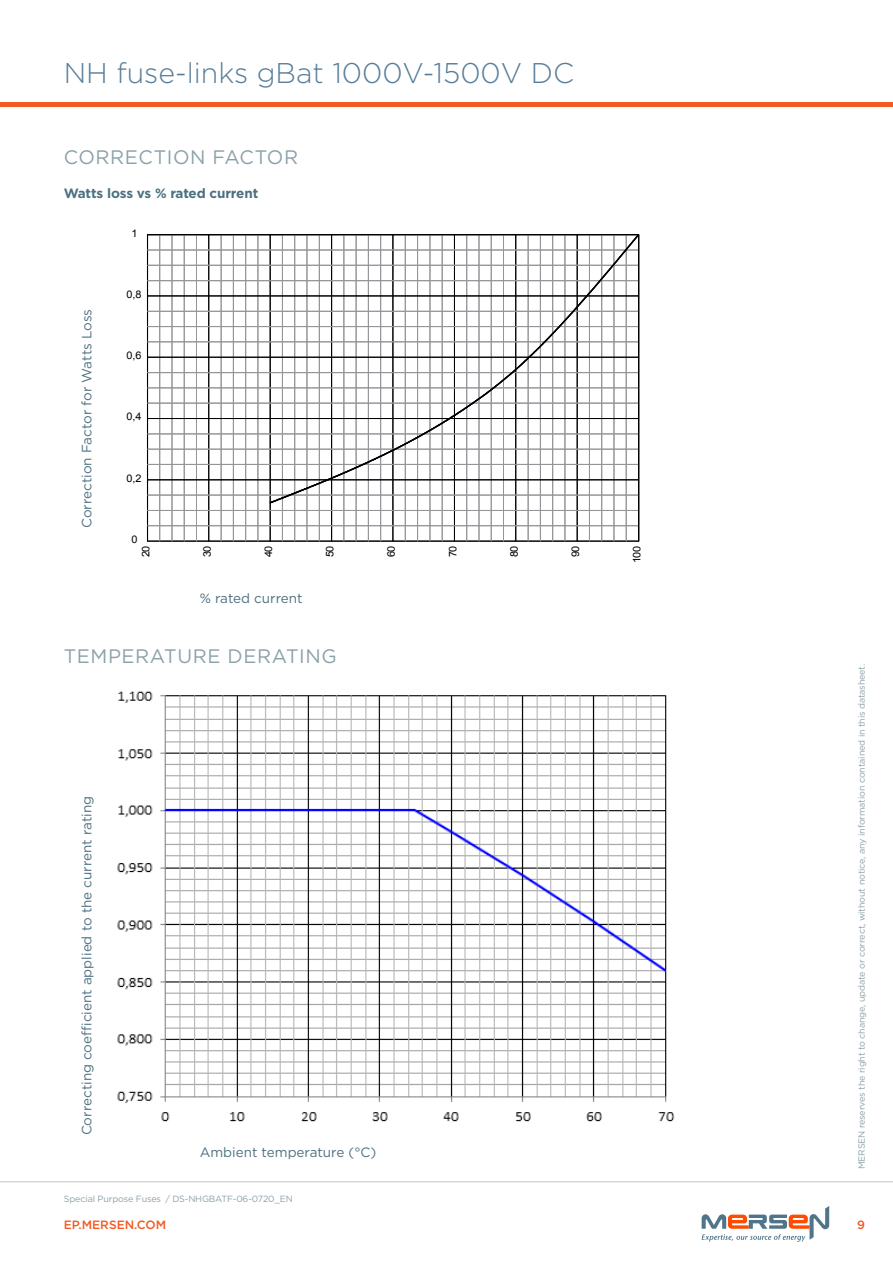
<style>
.page{position:relative;width:893px;height:1263px;background:#fff}
.page>*{position:absolute;margin:0;border:0;box-sizing:border-box;transform-origin:0 0}
.t1{font:300 28.5px "Gotham";color:#587d98}
.t2{font:19.5px "Gotham";letter-spacing:.03em;color:#8ba1a9}
.t3{font:13.5px "Gotham";color:#4c7080}
.t4{font:700 13.5px "Gotham";letter-spacing:-.01em;color:#4c7080}
.t5{font:500 12px "Gotham";color:#f15a22}
.t6{font:10.5px "Arial";letter-spacing:-.025em;color:#000;scale:1.04 1}
.t7{font:9px "Gotham";letter-spacing:-.015em;color:#8ba1a9}
</style>
<div class="page">
<hr style="left:0;top:102px;width:893px;height:4px;background:#f15a22">
<hr style="left:0;top:1181px;width:893px;height:1px;background:#bec8cd">
<svg style="left:702px;top:1206px;width:127px;height:36px"></svg>
<img style="left:117px;top:691px;width:558px;height:431px">
<hr style="left:147px;top:541px;width:492px;height:1px;background:#000">
<hr style="left:159px;top:235px;width:1px;height:306px;background:#939598">
<hr style="left:172px;top:235px;width:1px;height:306px;background:#939598">
<hr style="left:184px;top:235px;width:1px;height:306px;background:#939598">
<hr style="left:196px;top:235px;width:1px;height:306px;background:#939598">
<hr style="left:208px;top:235px;width:1px;height:306px;background:#000">
<hr style="left:221px;top:235px;width:1px;height:306px;background:#939598">
<hr style="left:233px;top:235px;width:1px;height:306px;background:#939598">
<hr style="left:245px;top:235px;width:1px;height:306px;background:#939598">
<hr style="left:258px;top:235px;width:1px;height:306px;background:#939598">
<hr style="left:270px;top:235px;width:1px;height:306px;background:#000">
<hr style="left:282px;top:235px;width:1px;height:306px;background:#939598">
<hr style="left:294px;top:235px;width:1px;height:306px;background:#939598">
<hr style="left:307px;top:235px;width:1px;height:306px;background:#939598">
<hr style="left:319px;top:235px;width:1px;height:306px;background:#939598">
<hr style="left:331px;top:235px;width:1px;height:306px;background:#000">
<hr style="left:344px;top:235px;width:1px;height:306px;background:#939598">
<hr style="left:356px;top:235px;width:1px;height:306px;background:#939598">
<hr style="left:368px;top:235px;width:1px;height:306px;background:#939598">
<hr style="left:380px;top:235px;width:1px;height:306px;background:#939598">
<hr style="left:392px;top:235px;width:1px;height:306px;background:#000">
<hr style="left:405px;top:235px;width:1px;height:306px;background:#939598">
<hr style="left:417px;top:235px;width:1px;height:306px;background:#939598">
<hr style="left:430px;top:235px;width:1px;height:306px;background:#939598">
<hr style="left:442px;top:235px;width:1px;height:306px;background:#939598">
<hr style="left:454px;top:235px;width:1px;height:306px;background:#000">
<hr style="left:466px;top:235px;width:1px;height:306px;background:#939598">
<hr style="left:479px;top:235px;width:1px;height:306px;background:#939598">
<hr style="left:491px;top:235px;width:1px;height:306px;background:#939598">
<hr style="left:503px;top:235px;width:1px;height:306px;background:#939598">
<hr style="left:515px;top:235px;width:1px;height:306px;background:#000">
<hr style="left:528px;top:235px;width:1px;height:306px;background:#939598">
<hr style="left:540px;top:235px;width:1px;height:306px;background:#939598">
<hr style="left:552px;top:235px;width:1px;height:306px;background:#939598">
<hr style="left:565px;top:235px;width:1px;height:306px;background:#939598">
<hr style="left:577px;top:235px;width:1px;height:306px;background:#000">
<hr style="left:589px;top:235px;width:1px;height:306px;background:#939598">
<hr style="left:601px;top:235px;width:1px;height:306px;background:#939598">
<hr style="left:614px;top:235px;width:1px;height:306px;background:#939598">
<hr style="left:626px;top:235px;width:1px;height:306px;background:#939598">
<hr style="left:147px;top:235px;width:1px;height:306px;background:#000">
<hr style="left:147px;top:525px;width:492px;height:1px;background:#939598">
<hr style="left:147px;top:510px;width:492px;height:1px;background:#939598">
<hr style="left:147px;top:495px;width:492px;height:1px;background:#939598">
<hr style="left:147px;top:479px;width:492px;height:1px;background:#000">
<hr style="left:147px;top:464px;width:492px;height:1px;background:#939598">
<hr style="left:147px;top:449px;width:492px;height:1px;background:#939598">
<hr style="left:147px;top:434px;width:492px;height:1px;background:#939598">
<hr style="left:147px;top:418px;width:492px;height:1px;background:#000">
<hr style="left:147px;top:403px;width:492px;height:1px;background:#939598">
<hr style="left:147px;top:388px;width:492px;height:1px;background:#939598">
<hr style="left:147px;top:372px;width:492px;height:1px;background:#939598">
<hr style="left:147px;top:357px;width:492px;height:1px;background:#000">
<hr style="left:147px;top:342px;width:492px;height:1px;background:#939598">
<hr style="left:147px;top:326px;width:492px;height:1px;background:#939598">
<hr style="left:147px;top:311px;width:492px;height:1px;background:#939598">
<hr style="left:147px;top:296px;width:492px;height:1px;background:#000">
<hr style="left:147px;top:280px;width:492px;height:1px;background:#939598">
<hr style="left:147px;top:265px;width:492px;height:1px;background:#939598">
<hr style="left:147px;top:250px;width:492px;height:1px;background:#939598">
<hr style="left:147px;top:234px;width:492px;height:1px;background:#000">
<hr style="left:638px;top:235px;width:1px;height:306px;background:#000">
<svg style="left:270px;top:235px;width:369px;height:268px"></svg>
<h1 class="t1" style="left:64px;top:55px;width:512px">NH fuse-links gBat 1000V-1500V DC</h1>
<h2 class="t2" style="left:64px;top:145px;width:236px">CORRECTION FACTOR</h2>
<h3 class="t4" style="left:64px;top:184px;width:196px">Watts loss vs % rated current</h3>
<p class="t6" style="left:131px;top:226px;width:7px">1</p>
<h3 class="t3" style="left:78px;top:528px;width:221px;rotate:-90deg">Correction Factor for Watts Loss</h3>
<p class="t6" style="left:126px;top:287px;width:16px">0,8</p>
<p class="t6" style="left:126px;top:349px;width:16px">0,6</p>
<p class="t6" style="left:126px;top:410px;width:16px">0,4</p>
<p class="t6" style="left:126px;top:471px;width:16px">0,2</p>
<p class="t6" style="left:131px;top:532px;width:7px">0</p>
<p class="t6" style="left:139px;top:557px;width:13px;rotate:-90deg">20</p>
<p class="t6" style="left:200px;top:557px;width:13px;rotate:-90deg">30</p>
<p class="t6" style="left:262px;top:557px;width:13px;rotate:-90deg">40</p>
<p class="t6" style="left:323px;top:557px;width:13px;rotate:-90deg">50</p>
<p class="t6" style="left:384px;top:557px;width:13px;rotate:-90deg">60</p>
<p class="t6" style="left:446px;top:557px;width:13px;rotate:-90deg">70</p>
<p class="t6" style="left:507px;top:557px;width:13px;rotate:-90deg">80</p>
<p class="t6" style="left:569px;top:557px;width:13px;rotate:-90deg">90</p>
<p class="t6" style="left:630px;top:563px;width:19px;rotate:-90deg">100</p>
<h3 class="t3" style="left:200px;top:589px;width:104px">% rated current</h3>
<h2 class="t2" style="left:64px;top:643px;width:274px">TEMPERATURE DERATING</h2>
<h3 class="t3" style="left:78px;top:1135px;width:341px;rotate:-90deg">Correcting coefficient applied to the current rating</h3>
<h3 class="t3" style="left:200px;top:1143px;width:178px">Ambient temperature (°C)</h3>
<p class="t7" style="left:856px;top:1169px;width:507px;rotate:-90deg">MERSEN reserves the right to change, update or correct, without notice, any information contained in this datasheet.</p>
<p class="t7" style="left:64px;top:1193px;width:231px">Special Purpose Fuses / DS-NHGBATF-06-0720_EN</p>
<h3 class="t5" style="left:64px;top:1217px;width:104px">EP.MERSEN.COM</h3>
<h3 class="t5" style="left:857px;top:1217px;width:9px">9</h3>
</div>
